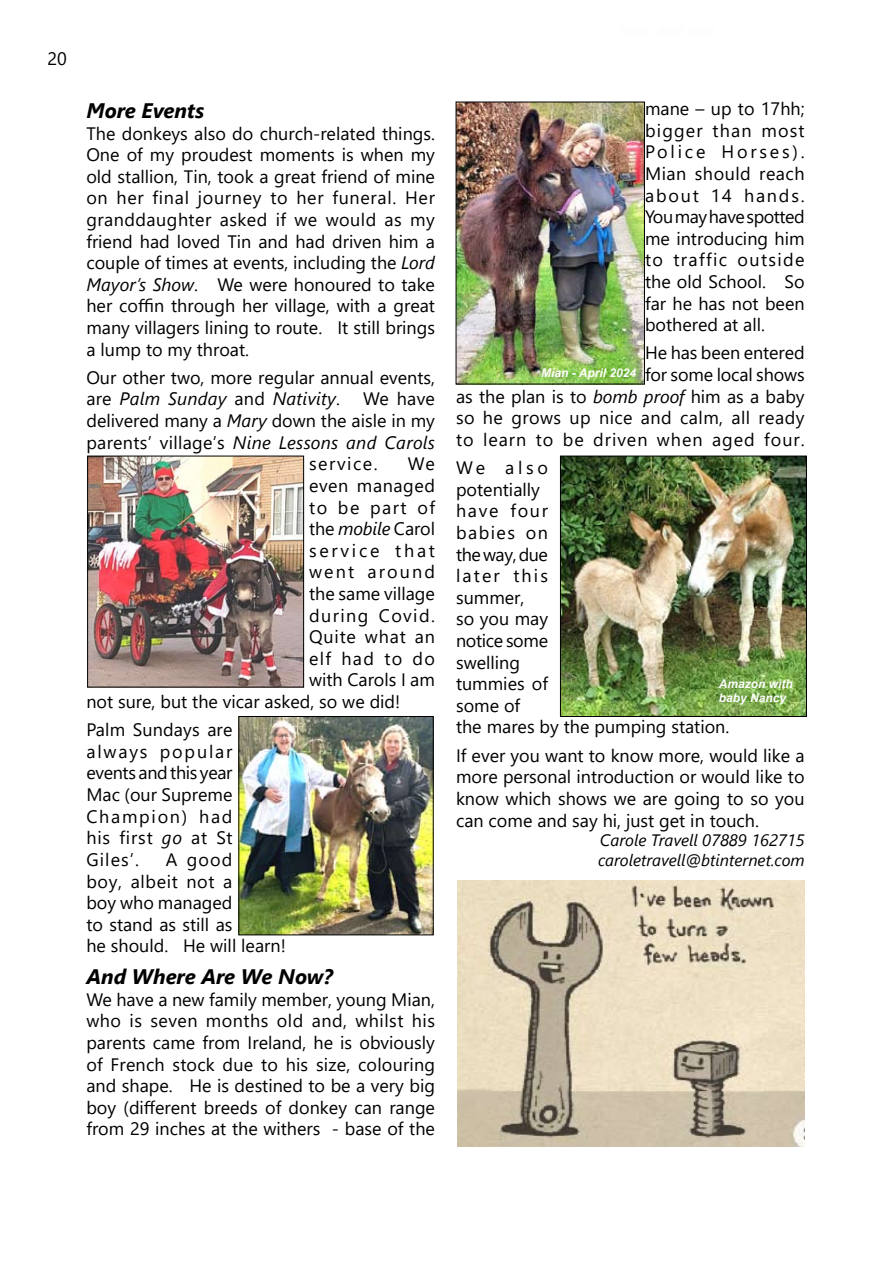
<style>
.page{position:relative;width:893px;height:1263px;background:#fff}
.page>*{position:absolute;margin:0;border:0;box-sizing:border-box;transform-origin:0 0}
.t1{font:italic 700 21px "Segoe UI";color:#000}
.t2{font:18px/21.6px "Segoe UI";color:#000;text-align:justify}
.t3{font:18px/21.6px "Segoe UI";letter-spacing:.025em;color:#000;text-align:right}
.t4{font:italic 18px "Segoe UI";letter-spacing:.015em;color:#000}
.t5{font:18px "Segoe UI";letter-spacing:.075em;color:#000}
.t6{font:18px "Segoe UI";letter-spacing:.03em;color:#000}
.t7{font:18px "Segoe UI";letter-spacing:.15em;color:#000}
.t8{font:18px "Segoe UI";letter-spacing:.045em;color:#000}
.t9{font:18px "Segoe UI";letter-spacing:.08em;color:#000}
.t10{font:18px "Segoe UI";letter-spacing:.115em;color:#000}
.t11{font:18px "Segoe UI";letter-spacing:.085em;color:#000}
.t12{font:italic 16.5px/19.8px "Segoe UI";color:#000}
.t13{font:italic 700 12px/14.4px "Arial";color:#fdfdfd}
.s1{font-style:italic}
.s2{font-style:normal}
</style>
<div class="page">
<img style="left:457px;top:880px;width:348px;height:267px">
<img style="left:562px;top:458px;width:243px;height:257px">
<div style="left:560px;top:456px;width:247px;height:261px;border:1px solid #000"></div>
<img style="left:458px;top:104px;width:185px;height:278px">
<div style="left:456px;top:102px;width:189px;height:282px;border:1px solid #000"></div>
<img style="left:89px;top:458px;width:213px;height:227px">
<div style="left:87px;top:456px;width:217px;height:231px;border:1px solid #000"></div>
<img style="left:240px;top:718px;width:192px;height:215px">
<div style="left:238px;top:716px;width:196px;height:219px;border:1px solid #000"></div>
<p class="t2" style="left:48px;top:46px;width:21px">20</p>
<p class="t1" style="left:86px;top:91px;width:119px">More Events</p>
<p class="t2" style="left:86px;top:121px;width:350px">The donkeys also do church-related things.<br>One of my proudest moments is when my old stallion, Tin, took a great friend of mine on her final journey to her funeral. Her granddaughter asked if we would as my friend had loved Tin and had driven him a couple of times at events, including the <span class="s1">Lord Mayor’s Show</span>. We were honoured to take her coffin through her village, with a great many villagers lining to route. It still brings a lump to my throat.</p>
<p class="t2" style="left:86px;top:365px;width:350px">Our other two, more regular annual events, are <span class="s1">Palm Sunday</span> and <span class="s1">Nativity</span>.</p>
<p class="t2" style="left:363px;top:387px;width:73px">We have</p>
<p class="t2" style="left:86px;top:408px;width:350px">delivered many a <span class="s1">Mary</span> down the aisle in my</p>
<p class="t4" style="left:86px;top:425px;width:350px"><span class="s2">parents’ village’s</span> Nine Lessons and Carols</p>
<p class="t11" style="left:309px;top:447px;width:70px">service.</p>
<p class="t2" style="left:408px;top:451px;width:29px">We</p>
<p class="t6" style="left:309px;top:468px;width:127px">even managed</p>
<p class="t9" style="left:309px;top:490px;width:127px">to be part of</p>
<p class="t2" style="left:309px;top:516px;width:127px">the <span class="s1">mobile</span> Carol</p>
<p class="t7" style="left:309px;top:533px;width:127px">service that</p>
<p class="t10" style="left:309px;top:555px;width:127px">went around</p>
<p class="t2" style="left:309px;top:581px;width:127px">the same village</p>
<p class="t5" style="left:309px;top:598px;width:127px">during Covid.</p>
<p class="t8" style="left:309px;top:620px;width:127px">Quite what an</p>
<p class="t5" style="left:309px;top:641px;width:127px">elf had to do</p>
<p class="t2" style="left:309px;top:667px;width:127px">with Carols I am</p>
<p class="t2" style="left:86px;top:689px;width:315px">not sure, but the vicar asked, so we did!</p>
<p class="t2" style="left:86px;top:717px;width:148px">Palm Sundays are always popular events and this year Mac (our Supreme Champion) had his first <span class="s1">go</span> at St Giles’.</p>
<p class="t2" style="left:86px;top:847px;width:201px;text-align:left;text-indent:79px">A good<br>boy, albeit not a<br>boy who managed<br>to stand as still as<br>he should. He will learn!</p>
<p class="t1" style="left:86px;top:957px;width:248px">And Where Are We Now?</p>
<p class="t2" style="left:86px;top:987px;width:350px">We have a new family member, young Mian, who is seven months old and, whilst his parents came from Ireland, he is obviously of French stock due to his size, colouring and shape. He is destined to be a very big boy (different breeds of donkey can range from 29 inches at the withers - base of the</p>
<p class="t2" style="left:645px;top:96px;width:161px">mane – up to 17hh; bigger than most Police Horses).<br>Mian should reach about 14 hands.<br>You may have spotted me introducing him to traffic outside the old School. So far he has not been bothered at all.</p>
<p class="t3" style="left:456px;top:341px;width:350px">He has been entered<br>for some local shows<br>as the plan is to <span class="s1">bomb proof</span> him as a baby so he grows up nice and calm, all ready to learn to be driven when aged four.</p>
<p class="t2" style="left:456px;top:455px;width:275px;text-align:left">We also<br>potentially<br>have four<br>babies on<br>the way, due<br>later this<br>summer,<br>so you may<br>notice some<br>swelling<br>tummies of<br>some of<br>the mares by the pumping station.</p>
<p class="t2" style="left:456px;top:743px;width:350px">If ever you want to know more, would like a more personal introduction or would like to know which shows we are going to so you can come and say hi, just get in touch.</p>
<p class="t12" style="left:598px;top:828px;width:208px">Carole Travell 07889 162715 caroletravell@btinternet.com</p>
<p class="t13" style="left:541px;top:366px;width:96px">Mian - April 2024</p>
<p class="t13" style="left:719px;top:677px;width:76px">Amazon with baby Nancy</p>
</div>
